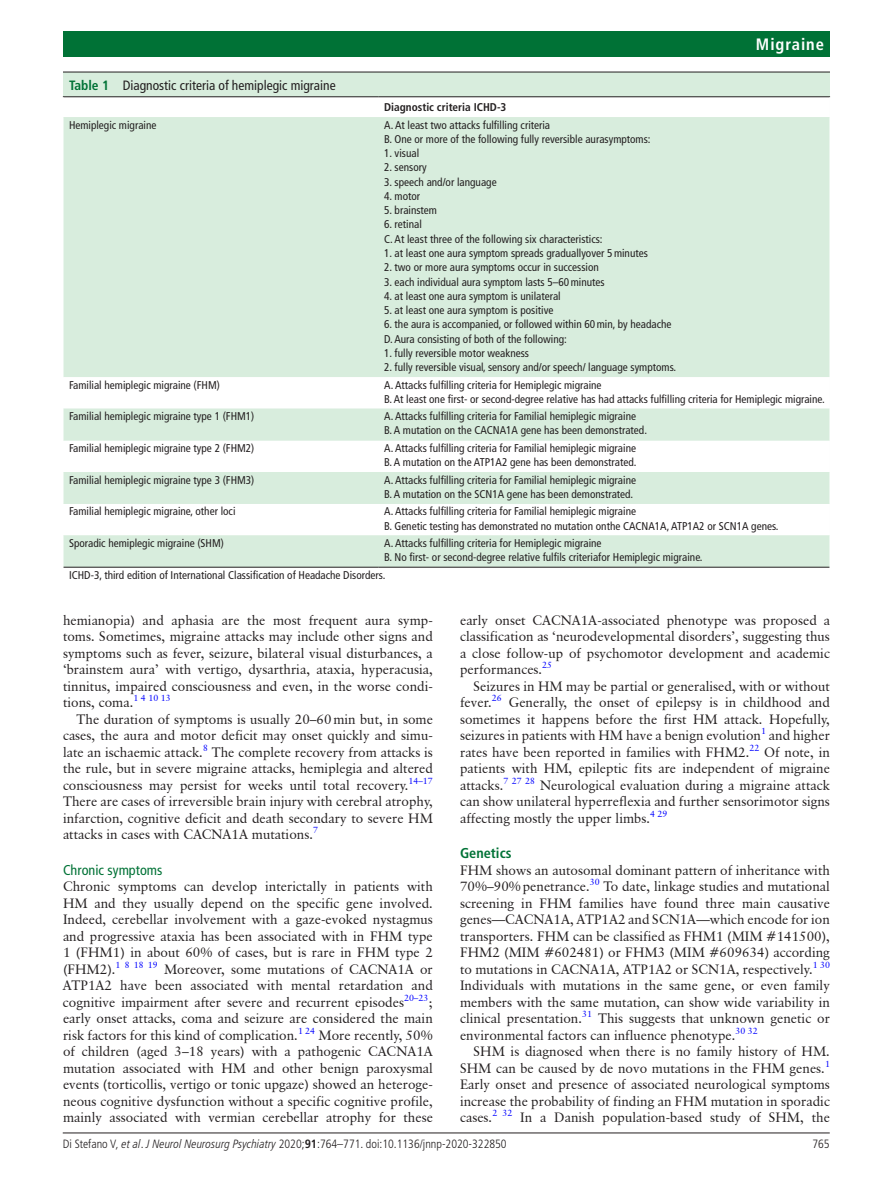
<style>
.page{position:relative;width:893px;height:1191px;background:#fff}
.page>*{position:absolute;margin:0;border:0;box-sizing:border-box;transform-origin:0 0}
.t1{font:700 condensed 16.5px "Frutiger LT Pro";letter-spacing:.055em;color:#fff}
.t2{font:condensed 14.25px "Frutiger LT Pro";color:#007236}
.t3{font:700 condensed 14.25px "Frutiger LT Pro";color:#007236}
.t4{font:13.5px/16.5px "Classical Garamond BT";color:#231f20;text-align:justify}
.t5{font:condensed 13.5px "Frutiger LT Pro";color:#231f20}
.t6{font:300 condensed 12px "Frutiger LT Pro";color:#231f20}
.t7{font:condensed 11.25px/14.2px "Frutiger LT Pro";color:#231f20}
.t8{font:700 condensed 11.25px "Frutiger LT Pro";color:#231f20}
.s1{font-weight:700;color:#007236}
.s2{font-style:italic}
.s3{font-weight:700}
</style>
<div class="page">
<hr style="left:63px;top:1132px;width:767px;height:1px;background:#231f20">
<div style="left:63px;top:31px;width:767px;height:25px;background:#007236"></div>
<div style="left:63px;top:72px;width:767px;height:506px;background:#d8eddd"></div>
<hr style="left:63px;top:72px;width:767px;height:1px;background:#231f20">
<div style="left:64px;top:97px;width:766px;height:20px;background:#fff"></div>
<svg style="left:64px;top:117px;width:766px;height:450px"></svg>
<div style="left:63px;top:567px;width:767px;height:11px;background:#fff"></div>
<hr style="left:63px;top:96px;width:315px;height:1px;background:#231f20">
<hr style="left:378px;top:96px;width:452px;height:1px;background:#231f20">
<hr style="left:63px;top:567px;width:315px;height:1px;background:#231f20">
<hr style="left:378px;top:567px;width:452px;height:1px;background:#231f20">
<svg style="left:63px;top:97px;width:1px;height:20px"></svg>
<hr style="left:63px;top:117px;width:1px;height:260px;background:#fff">
<hr style="left:63px;top:377px;width:1px;height:32px;background:#fff">
<hr style="left:63px;top:409px;width:1px;height:31px;background:#fff">
<hr style="left:63px;top:440px;width:1px;height:32px;background:#fff">
<hr style="left:63px;top:472px;width:1px;height:32px;background:#fff">
<hr style="left:63px;top:504px;width:1px;height:31px;background:#fff">
<hr style="left:63px;top:535px;width:1px;height:32px;background:#fff">
<p class="t5" style="left:69px;top:78px;width:268px"><span class="s1">Table 1</span> Diagnostic criteria of hemiplegic migraine</p>
<p class="t8" style="left:384px;top:101px;width:124px">Diagnostic criteria ICHD-3</p>
<p class="t1" style="left:756px;top:34px;width:70px">Migraine</p>
<p class="t7" style="left:69px;top:118px;width:89px">Hemiplegic migraine</p>
<p class="t7" style="left:384px;top:118px;width:268px">A. At least two attacks fulfilling criteria<br>B. One or more of the following fully reversible aurasymptoms:</p>
<p class="t7" style="left:384px;top:146px;width:36px">1. visual</p>
<p class="t7" style="left:384px;top:160px;width:44px">2. sensory</p>
<p class="t7" style="left:384px;top:175px;width:114px">3. speech and/or language</p>
<p class="t7" style="left:384px;top:189px;width:38px">4. motor</p>
<p class="t7" style="left:384px;top:203px;width:54px">5. brainstem</p>
<p class="t7" style="left:384px;top:217px;width:220px">6. retinal<br>C. At least three of the following six characteristics:</p>
<p class="t7" style="left:384px;top:246px;width:265px">1. at least one aura symptom spreads graduallyover 5minutes</p>
<p class="t7" style="left:384px;top:260px;width:216px">2. two or more aura symptoms occur in succession</p>
<p class="t7" style="left:384px;top:274px;width:222px">3. each individual aura symptom lasts 5–60minutes</p>
<p class="t7" style="left:384px;top:289px;width:178px">4. at least one aura symptom is unilateral</p>
<p class="t7" style="left:384px;top:303px;width:171px">5. at least one aura symptom is positive</p>
<p class="t7" style="left:384px;top:317px;width:289px">6. the aura is accompanied, or followed within 60min, by headache<br>D. Aura consisting of both of the following:</p>
<p class="t7" style="left:384px;top:346px;width:146px">1. fully reversible motor weakness</p>
<p class="t7" style="left:384px;top:360px;width:293px">2. fully reversible visual, sensory and/or speech/ language symptoms.</p>
<p class="t7" style="left:69px;top:377px;width:152px">Familial hemiplegic migraine (FHM)</p>
<p class="t7" style="left:384px;top:377px;width:442px">A. Attacks fulfilling criteria for Hemiplegic migraine<br>B. At least one first- or second-degree relative has had attacks fulfilling criteria for Hemiplegic migraine.</p>
<p class="t7" style="left:69px;top:409px;width:187px">Familial hemiplegic migraine type 1 (FHM1)</p>
<p class="t7" style="left:384px;top:409px;width:264px">A. Attacks fulfilling criteria for Familial hemiplegic migraine<br>B. A mutation on the CACNA1A gene has been demonstrated.</p>
<p class="t7" style="left:69px;top:441px;width:187px">Familial hemiplegic migraine type 2 (FHM2)</p>
<p class="t7" style="left:384px;top:441px;width:254px">A. Attacks fulfilling criteria for Familial hemiplegic migraine<br>B. A mutation on the ATP1A2 gene has been demonstrated.</p>
<p class="t7" style="left:69px;top:473px;width:187px">Familial hemiplegic migraine type 3 (FHM3)</p>
<p class="t7" style="left:384px;top:473px;width:253px">A. Attacks fulfilling criteria for Familial hemiplegic migraine<br>B. A mutation on the SCN1A gene has been demonstrated.</p>
<p class="t7" style="left:69px;top:504px;width:168px">Familial hemiplegic migraine, other loci</p>
<p class="t7" style="left:384px;top:504px;width:396px">A. Attacks fulfilling criteria for Familial hemiplegic migraine<br>B. Genetic testing has demonstrated no mutation onthe CACNA1A, ATP1A2 or SCN1A genes.</p>
<p class="t7" style="left:69px;top:536px;width:156px">Sporadic hemiplegic migraine (SHM)</p>
<p class="t7" style="left:384px;top:536px;width:320px">A. Attacks fulfilling criteria for Hemiplegic migraine<br>B. No first- or second-degree relative fulfils criteriafor Hemiplegic migraine.</p>
<p class="t7" style="left:69px;top:567px;width:318px">ICHD-3, third edition of International Classification of Headache Disorders.</p>
<p class="t4" style="left:63px;top:611px;width:371px">hemianopia) and aphasia are the most frequent aura symp&shy;toms. Sometimes, migraine attacks may include other signs and symptoms such as fever, seizure, bilateral visual disturbances, a ‘brainstem aura’ with vertigo, dysarthria, ataxia, hyperacusia, tinnitus, impaired consciousness and even, in the worse condi&shy;tions, coma.<sup>1</sup> <sup>4</sup> <sup>10</sup> <sup>13</sup></p>
<p class="t4" style="left:63px;top:710px;width:371px;text-indent:14px">The duration of symptoms is usually 20–60min but, in some cases, the aura and motor deficit may onset quickly and simu&shy;late an ischaemic attack.<sup>8</sup> The complete recovery from attacks is the rule, but in severe migraine attacks, hemiplegia and altered consciousness may persist for weeks until total recovery.<sup>14–17<br></sup>There are cases of irreversible brain injury with cerebral atrophy, infarction, cognitive deficit and death secondary to severe HM attacks in cases with CACNA1A mutations.<sup>7</sup></p>
<p class="t2" style="left:63px;top:861px;width:101px">Chronic symptoms</p>
<p class="t4" style="left:63px;top:878px;width:371px">Chronic symptoms can develop interictally in patients with HM and they usually depend on the specific gene involved.<br>Indeed, cerebellar involvement with a gaze-evoked nystagmus and progressive ataxia has been associated with in FHM type 1 (FHM1) in about 60% of cases, but is rare in FHM type 2 (FHM2).<sup>1</sup> <sup>8</sup> <sup>18</sup> <sup>19</sup></p>
<p class="t4" style="left:460px;top:611px;width:371px">early onset CACNA1A-associated phenotype was proposed a classification as ‘neurodevelopmental disorders’, suggesting thus a close follow-up of psychomotor development and academic performances.<sup>25</sup></p>
<p class="t4" style="left:460px;top:677px;width:371px;text-indent:14px">Seizures in HM may be partial or generalised, with or without fever.<sup>26</sup> Generally, the onset of epilepsy is in childhood and sometimes it happens before the first HM attack. Hopefully, seizures in patients with HM have a benign evolution<sup>1</sup> and higher rates have been reported in families with FHM2.<sup>22</sup> Of note, in patients with HM, epileptic fits are independent of migraine attacks.<sup>7</sup> <sup>27</sup> <sup>28</sup> Neurological evaluation during a migraine attack can show unilateral hyperreflexia and further sensorimotor signs affecting mostly the upper limbs.<sup>4</sup> <sup>29</sup></p>
<p class="t3" style="left:460px;top:844px;width:53px">Genetics</p>
<p class="t4" style="left:460px;top:861px;width:371px">FHM shows an autosomal dominant pattern of inheritance with 70%–90%penetrance.<sup>30</sup> To date, linkage studies and mutational screening in FHM families have found three main causative genes—CACNA1A, ATP1A2 and SCN1A—which encode for ion transporters. FHM can be classified as FHM1 (MIM #141500), FHM2 (MIM #602481) or FHM3 (MIM #609634) according to mutations in CACNA1A, ATP1A2 or SCN1A, respectively.<sup>1</sup> <sup>30<br></sup>Individuals with mutations in the same gene, or even family members with the same mutation, can show wide variability in clinical presentation.<sup>31</sup> This suggests that unknown genetic or environmental factors can influence phenotype.<sup>30</sup> <sup>32</sup></p>
<p class="t4" style="left:460px;top:1043px;width:371px;text-indent:14px">SHM is diagnosed when there is no family history of HM.<br>SHM can be caused by de novo mutations in the FHM genes.<sup>1<br></sup>Early onset and presence of associated neurological symptoms increase the probability of finding an FHM mutation in sporadic cases.<sup>2</sup> <sup>32</sup> In a Danish population-based study of SHM, the</p>
<p class="t4" style="left:63px;top:960px;width:371px;text-indent:101px">Moreover, some mutations of CACNA1A or ATP1A2 have been associated with mental retardation and cognitive impairment after severe and recurrent episodes<sup>20–23</sup>; early onset attacks, coma and seizure are considered the main risk factors for this kind of complication.<sup>1</sup> <sup>24</sup> More recently, 50% of children (aged 3–18 years) with a pathogenic CACNA1A mutation associated with HM and other benign paroxysmal events (torticollis, vertigo or tonic upgaze) showed an heteroge&shy;neous cognitive dysfunction without a specific cognitive profile, mainly associated with vermian cerebellar atrophy for these</p>
<p class="t6" style="left:63px;top:1136px;width:445px">Di Stefano V<span class="s2">, et al</span>. <span class="s2">J Neurol Neurosurg Psychiatry</span> 2020;<span class="s3">91</span>:764–771. doi:10.1136/jnnp-2020-322850</p>
<p class="t6" style="left:812px;top:1136px;width:19px">765</p>
</div>
